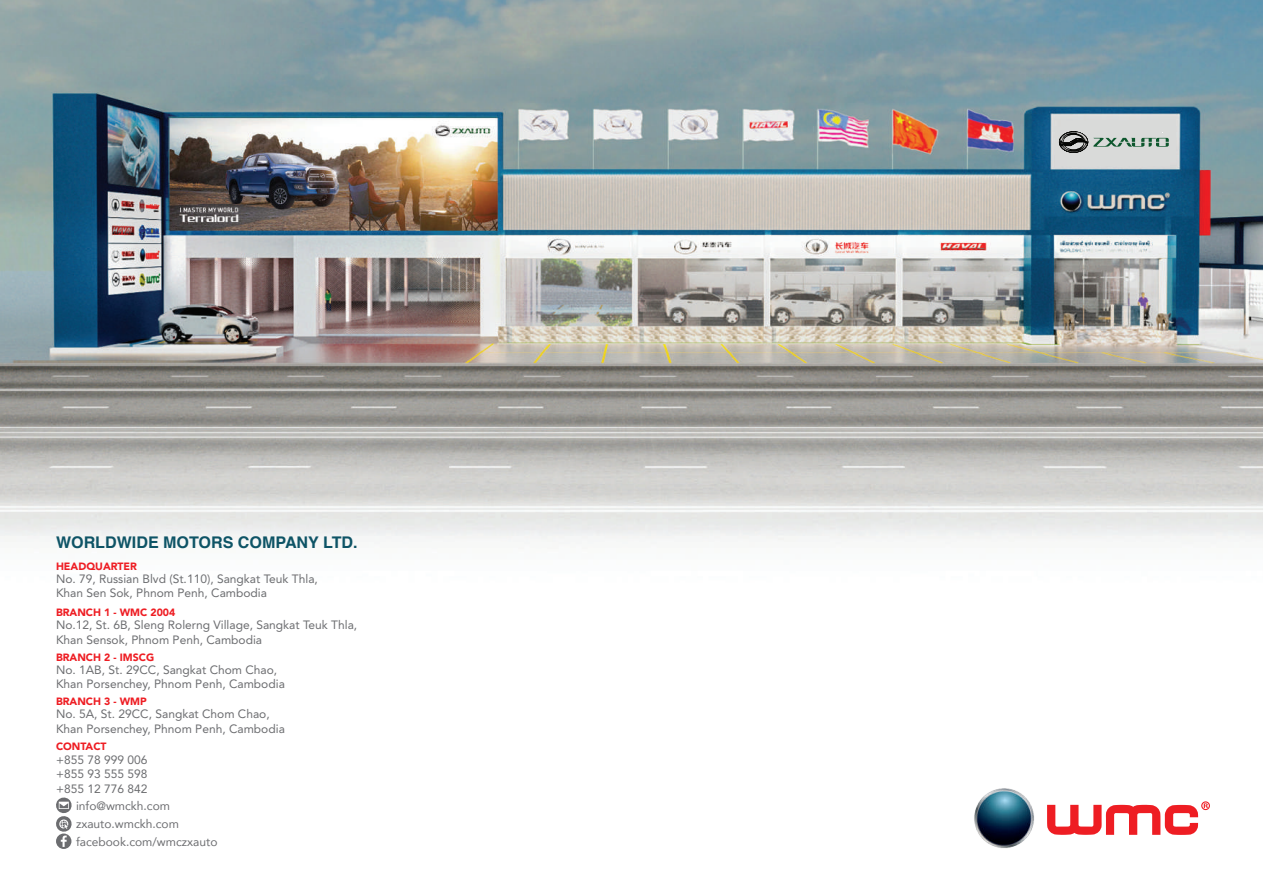
<style>
.page{position:relative;width:1263px;height:893px;background:#fff}
.page>*{position:absolute;margin:0;border:0;box-sizing:border-box;transform-origin:0 0}
.t1{font:700 16.05px "Helvetica";color:#0e5466}
.t2{font:12px/14.4px "Avenir LT Std";color:#6c6d70}
.t3{font:12px/18px "Avenir";color:#6c6d70}
.t4{font:900 10.5px "Avenir LT Std";color:#ee1d23}
</style>
<div class="page">
<img style="left:0;top:0;width:1263px;height:542px">
<img style="left:974px;top:788px;width:60px;height:60px">
<svg style="left:1047px;top:801px;width:163px;height:34px"></svg>
<svg style="left:56px;top:797px;width:16px;height:52px"></svg>
<svg style="left:1059px;top:132px;width:110px;height:21px;background:#a5aea8"></svg>
<h1 class="t1" style="left:56px;top:530px;width:303px">WORLDWIDE MOTORS COMPANY LTD.</h1>
<p class="t4" style="left:56px;top:560px;width:82px">HEADQUARTER</p>
<p class="t4" style="left:56px;top:606px;width:121px">BRANCH 1 - WMC 2004</p>
<p class="t4" style="left:56px;top:650px;width:100px">BRANCH 2 - IMSCG</p>
<p class="t4" style="left:56px;top:695px;width:92px">BRANCH 3 - WMP</p>
<p class="t4" style="left:56px;top:740px;width:52px">CONTACT</p>
<p class="t2" style="left:56px;top:572px;width:263px">No. 79, Russian Blvd (St.110), Sangkat Teuk Thla,<br>Khan Sen Sok, Phnom Penh, Cambodia</p>
<p class="t2" style="left:56px;top:618px;width:303px">No.12, St. 6B, Sleng Rolerng Village, Sangkat Teuk Thla,<br>Khan Sensok, Phnom Penh, Cambodia</p>
<p class="t2" style="left:56px;top:662px;width:230px">No. 1AB, St. 29CC, Sangkat Chom Chao,<br>Khan Porsenchey, Phnom Penh, Cambodia</p>
<p class="t2" style="left:56px;top:707px;width:230px">No. 5A, St. 29CC, Sangkat Chom Chao,<br>Khan Porsenchey, Phnom Penh, Cambodia</p>
<p class="t2" style="left:56px;top:752px;width:93px;text-align:justify">+855 78 999 006 +855 93 555 598 +855 12 776 842</p>
<p class="t3" style="left:76px;top:796px;width:143px">info@wmckh.com zxauto.wmckh.com facebook.com/wmczxauto</p>
</div>
